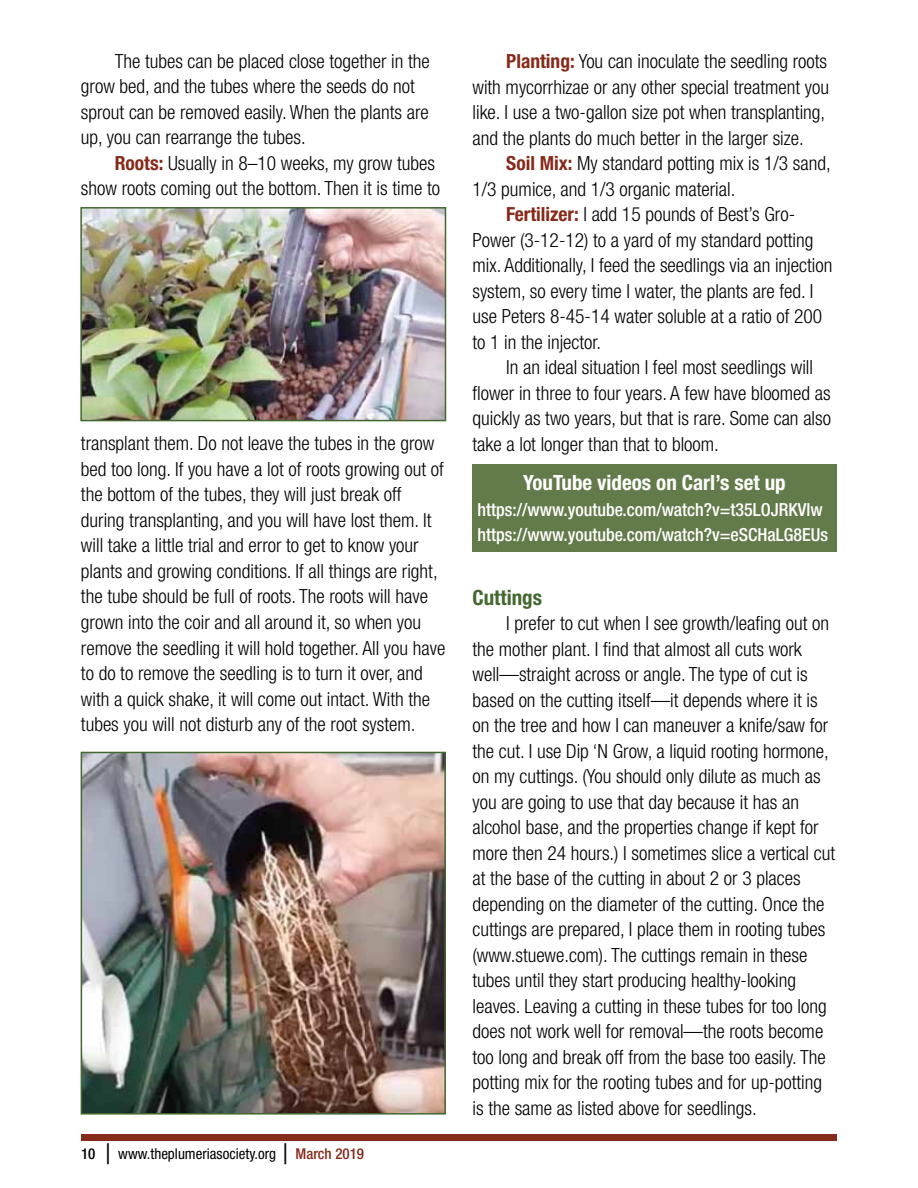
<style>
.page{position:relative;width:918px;height:1188px;background:#fff}
.page>*{position:absolute;margin:0;border:0;box-sizing:border-box;transform-origin:0 0}
.t1{font:700 condensed 21px "Helvetica Neue LT Std";color:#fff}
.t2{font:700 condensed 21px "Helvetica Neue LT Std";color:#446730}
.t3{font:300 condensed 19.5px/25.5px "Helvetica Neue LT Std";color:#000}
.t4{font:500 condensed 18px/25.5px "Helvetica Neue LT Std";color:#fff}
.t5{font:condensed 15px "Helvetica Neue LT Std";color:#000}
.s1{font-weight:700;color:#862a1a}
.s2{font-weight:500}
.s3{font-family:"Brush Script Std";font-stretch:normal;font-size:21px}
.s4{font-weight:500;color:#862a1a}
</style>
<div class="page">
<div style="left:81px;top:1134px;width:756px;height:7px;background:#862a1a"></div>
<img style="left:84px;top:755px;width:359px;height:357px">
<div style="left:81px;top:752px;width:365px;height:363px;border:2px solid #446730"></div>
<img style="left:83px;top:210px;width:360px;height:208px">
<div style="left:80px;top:207px;width:366px;height:214px;border:2px solid #446730"></div>
<div style="left:472px;top:465px;width:365px;height:87px;background:#637b4a"></div>
<p class="t3" style="left:81px;top:48px;width:350px;text-indent:34px">The tubes can be placed close together in the grow bed, and the tubes where the seeds do not sprout can be removed easily. When the plants are up, you can rearrange the tubes.</p>
<p class="t3" style="left:81px;top:150px;width:361px;text-align:right"><span class="s1">Roots:</span> Usually in 8–10 weeks, my grow tubes show roots coming out the bottom. Then it is time to</p>
<p class="t3" style="left:81px;top:431px;width:366px">transplant them. Do not leave the tubes in the grow bed too long. If you have a lot of roots growing out of the bottom of the tubes, they will just break off during transplanting, and you will have lost them. It will take a little trial and error to get to know your plants and growing conditions. If all things are right, the tube should be full of roots. The roots will have grown into the coir and all around it, so when you remove the seedling it will hold together. All you have to do to remove the seedling is to turn it over, and with a quick shake, it will come out intact. With the tubes you will not disturb any of the root system.</p>
<p class="t5" style="left:81px;top:1145px;width:285px"><span class="s2">10</span> <span class="s3">|</span> www.theplumeriasociety.org <span class="s3">|</span> <span class="s4">March 2019</span></p>
<p class="t3" style="left:472px;top:48px;width:358px;text-indent:34px"><span class="s1">Planting:</span> You can inoculate the seedling roots with mycorrhizae or any other special treatment you like. I use a two-gallon size pot when transplanting, and the plants do much better in the larger size.</p>
<p class="t3" style="left:506px;top:150px;width:326px"><span class="s1">Soil Mix:</span> My standard potting mix is 1/3 sand,</p>
<p class="t3" style="left:472px;top:176px;width:264px">1/3 pumice, and 1/3 organic material.</p>
<p class="t3" style="left:506px;top:201px;width:290px"><span class="s1">Fertilizer:</span> I add 15 pounds of Best’s Gro-</p>
<p class="t3" style="left:472px;top:227px;width:342px">Power (3-12-12) to a yard of my standard potting</p>
<p class="t3" style="left:472px;top:252px;width:361px">mix. Additionally, I feed the seedlings via an injection</p>
<p class="t3" style="left:472px;top:278px;width:342px">system, so every time I water, the plants are fed. I</p>
<p class="t3" style="left:472px;top:303px;width:351px">use Peters 8-45-14 water soluble at a ratio of 200</p>
<p class="t3" style="left:472px;top:329px;width:130px">to 1 in the injector.</p>
<p class="t3" style="left:506px;top:354px;width:308px">In an ideal situation I feel most seedlings will</p>
<p class="t3" style="left:472px;top:380px;width:360px">flower in three to four years. A few have bloomed as</p>
<p class="t3" style="left:472px;top:405px;width:360px">quickly as two years, but that is rare. Some can also</p>
<p class="t3" style="left:472px;top:431px;width:248px">take a lot longer than that to bloom.</p>
<p class="t1" style="left:523px;top:470px;width:264px">YouTube videos on Carl’s set up</p>
<p class="t4" style="left:478px;top:497px;width:352px">https://www.youtube.com/watch?v=t35LOJRKVlw https://www.youtube.com/watch?v=eSCHaLG8EUs</p>
<p class="t2" style="left:472px;top:584px;width:71px">Cuttings</p>
<p class="t3" style="left:472px;top:610px;width:364px;text-indent:34px">I prefer to cut when I see growth/leafing out on the mother plant. I find that almost all cuts work well—straight across or angle. The type of cut is based on the cutting itself—it depends where it is on the tree and how I can maneuver a knife/saw for the cut. I use Dip ‘N Grow, a liquid rooting hormone, on my cuttings. (You should only dilute as much as you are going to use that day because it has an alcohol base, and the properties change if kept for more then 24 hours.) I sometimes slice a vertical cut at the base of the cutting in about 2 or 3 places depending on the diameter of the cutting. Once the cuttings are prepared, I place them in rooting tubes (www.stuewe.com). The cuttings remain in these tubes until they start producing healthy-looking leaves. Leaving a cutting in these tubes for too long does not work well for removal—the roots become too long and break off from the base too easily. The potting mix for the rooting tubes and for up-potting is the same as listed above for seedlings.</p>
</div>
